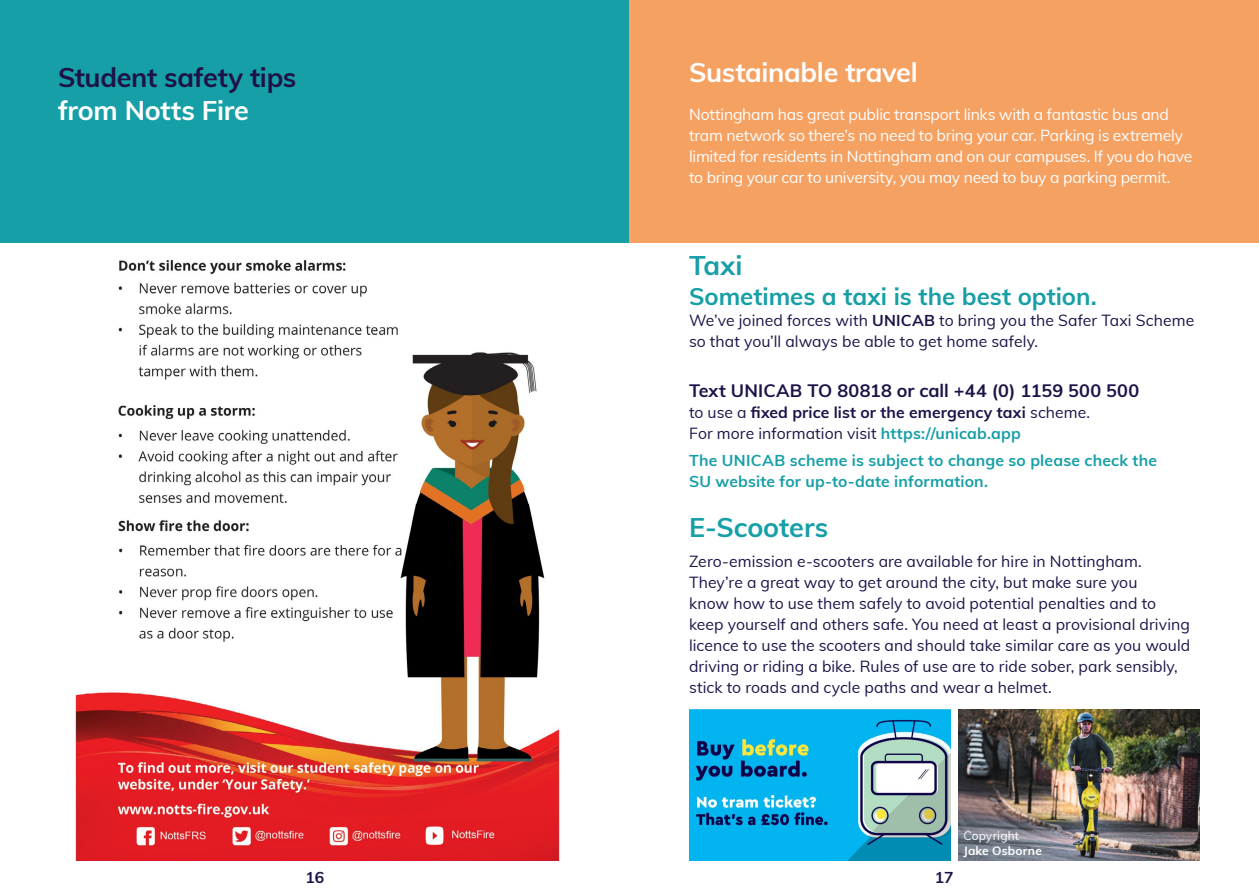
<style>
.page{position:relative;width:1259px;height:893px;background:#fff}
.page>*{position:absolute;margin:0;border:0;box-sizing:border-box;transform-origin:0 0}
.t1{font:700 27px "Muli";letter-spacing:-.01em;color:#fff}
.t2{font:700 27px "Muli";letter-spacing:-.015em;color:#1e1248}
.t3{font:700 27px "Muli";color:#179fa7}
.t4{font:700 24px "Muli";color:#179fa7}
.t5{font:700 18px "Muli";letter-spacing:.005em;color:#1e1248}
.t6{font:15.75px/21px "Muli";letter-spacing:.005em;color:#1e1248}
.t7{font:15.75px/21px "Muli";letter-spacing:-.015em;color:#fff}
.t8{font:700 15.75px/21px "Muli";letter-spacing:.01em;color:#179fa7}
.t9{font:700 15.75px "Muli";color:#1e1248}
.t10{font:700 12px "Muli";letter-spacing:.015em;color:#fff}
.t11{font:12px "Muli";letter-spacing:.015em;color:#fff}
.s1{font-weight:700}
.s2{font-weight:700;color:#179fa7}
</style>
<div class="page">
<div style="left:0;top:0;width:629px;height:242px;background:#179fa7"></div>
<img style="left:689px;top:709px;width:261px;height:152px">
<img style="left:958px;top:709px;width:241px;height:152px">
<div style="left:629px;top:0;width:630px;height:242px;background:#f5a162"></div>
<img style="left:75px;top:260px;width:485px;height:601px">
<h1 class="t2" style="left:58px;top:57px;width:240px">Student safety tips</h1>
<h1 class="t1" style="left:58px;top:90px;width:192px">from Notts Fire</h1>
<h1 class="t1" style="left:689px;top:53px;width:230px">Sustainable travel</h1>
<p class="t7" style="left:689px;top:104px;width:505px">Nottingham has great public transport links with a fantastic bus and tram network so there’s no need to bring your car. Parking is extremely limited for residents in Nottingham and on our campuses. If you do have to bring your car to university, you may need to buy a parking permit.</p>
<h1 class="t3" style="left:689px;top:246px;width:55px">Taxi</h1>
<h2 class="t4" style="left:689px;top:279px;width:409px">Sometimes a taxi is the best option.</h2>
<p class="t6" style="left:689px;top:309px;width:507px">We’ve joined forces with <span class="s1">UNICAB</span> to bring you the Safer Taxi Scheme so that you’ll always be able to get home safely.</p>
<p class="t5" style="left:689px;top:377px;width:452px">Text UNICAB TO 80818 or call +44 (0) 1159 500 500</p>
<p class="t6" style="left:689px;top:401px;width:403px">to use a <span class="s1">fixed price list or the emergency taxi</span> scheme.<br>For more information visit <span class="s2">https://unicab.app</span></p>
<p class="t8" style="left:689px;top:449px;width:469px">The UNICAB scheme is subject to change so please check the<br>SU website for up-to-date information.</p>
<h1 class="t3" style="left:689px;top:508px;width:141px">E-Scooters</h1>
<p class="t6" style="left:689px;top:550px;width:503px">Zero-emission e-scooters are available for hire in Nottingham.<br>They’re a great way to get around the city, but make sure you<br>know how to use them safely to avoid potential penalties and to keep yourself and others safe. You need at least a provisional driving licence to use the scooters and should take similar care as you would driving or riding a bike. Rules of use are to ride sober, park sensibly, stick to roads and cycle paths and wear a helmet.</p>
<p class="t9" style="left:305px;top:865px;width:20px">16</p>
<p class="t9" style="left:935px;top:865px;width:20px">17</p>
<p class="t11" style="left:963px;top:827px;width:57px">Copyright</p>
<p class="t10" style="left:963px;top:842px;width:80px">Jake Osborne</p>
</div>
